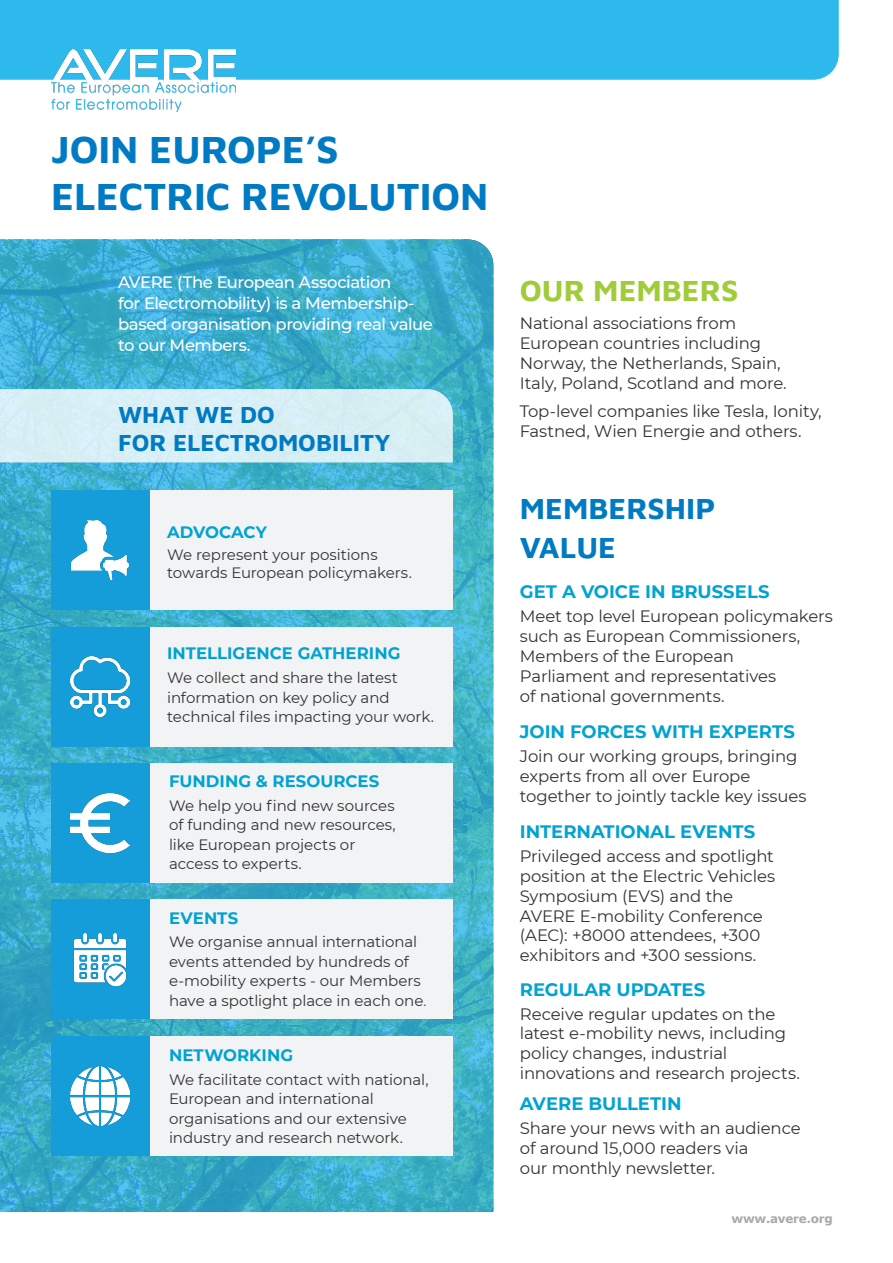
<style>
.page{position:relative;width:893px;height:1263px;background:#fff}
.page>*{position:absolute;margin:0;border:0;box-sizing:border-box;transform-origin:0 0}
.Headline_01{font:700 39px/46.8px "Maven Pro";color:#007bc3}
.Signature_Font{font:700 30px "Maven Pro";color:#007bc3}
.Signature_Font-2{font:700 30px "Maven Pro";color:#a1cc3a}
.Signature_Font-3{font:700 24px "Maven Pro";color:#007bc3}
.Discription_Left{font:700 18px "Montserrat";color:#00a3d1}
.Discription_Left-2{font:16.5px/19.8px "Montserrat";letter-spacing:-.01em;color:#333}
.Body_Text_Style{font:500 16.5px/21px "Montserrat";letter-spacing:-.025em;color:#fff}
.Discription_Left-3{font:700 16.5px "Montserrat";color:#00a3d1}
.Discription_Left-4{font:15px/19.5px "Montserrat";letter-spacing:-.005em;color:#333}
.Headline_01-2{font:700 12px "Verdana";letter-spacing:-.02em;color:#a8a9ad}
.s1{font-size:13.5px}
</style>
<div class="page">
<svg style="left:0;top:240px;width:493px;height:972px;background:#3caeca"></svg>
<div style="left:149px;top:490px;width:304px;height:120px;background:#f2f3f4"></div>
<div style="left:51px;top:490px;width:98px;height:120px;background:#149dd9"></div>
<div style="left:149px;top:627px;width:304px;height:119px;background:#f2f3f4"></div>
<div style="left:51px;top:627px;width:98px;height:119px;background:#149dd9"></div>
<div style="left:149px;top:763px;width:304px;height:120px;background:#f2f3f4"></div>
<div style="left:51px;top:763px;width:98px;height:120px;background:#149dd9"></div>
<div style="left:149px;top:900px;width:304px;height:119px;background:#f2f3f4"></div>
<div style="left:51px;top:900px;width:98px;height:119px;background:#149dd9"></div>
<div style="left:149px;top:1036px;width:304px;height:119px;background:#f2f3f4"></div>
<div style="left:51px;top:1036px;width:98px;height:119px;background:#149dd9"></div>
<img style="left:70px;top:520px;width:60px;height:60px">
<img style="left:70px;top:657px;width:60px;height:59px">
<img style="left:70px;top:793px;width:60px;height:60px">
<img style="left:73px;top:933px;width:54px;height:54px">
<img style="left:70px;top:1066px;width:60px;height:60px">
<div style="left:0;top:389px;width:453px;height:73px;background:#d8eff4"></div>
<div style="left:0;top:0;width:839px;height:80px;background:#2db9ec"></div>
<img style="left:51px;top:49px;width:184px;height:32px">
<img style="left:51px;top:83px;width:184px;height:28px">
<p class="Headline_01" style="left:51px;top:124px;width:439px">JOIN EUROPE’S<br>ELECTRIC REVOLUTION</p>
<p class="Body_Text_Style" style="left:118px;top:271px;width:316px">AVERE (The European Association<br>for Electromobility) is a Membership&shy;based organisation providing real value to our Members.</p>
<p class="Signature_Font-3" style="left:118px;top:398px;width:158px">WHAT WE DO</p>
<p class="Signature_Font-3" style="left:118px;top:427px;width:274px">FOR ELECTROMOBILITY</p>
<p class="Discription_Left-3" style="left:167px;top:520px;width:101px">ADVOCACY</p>
<p class="Discription_Left-4" style="left:167px;top:545px;width:246px;line-height:18px">We represent your positions towards European policymakers.</p>
<p class="Discription_Left-3" style="left:167px;top:642px;width:235px">INTELLIGENCE GATHERING</p>
<p class="Discription_Left-4" style="left:167px;top:667px;width:268px">We collect and share the latest information on key policy and technical files impacting your work.</p>
<p class="Discription_Left-3" style="left:169px;top:769px;width:212px">FUNDING &amp; RESOURCES</p>
<p class="Discription_Left-4" style="left:169px;top:795px;width:228px">We help you find new sources of funding and new resources, like European projects or access to experts.</p>
<p class="Discription_Left-3" style="left:169px;top:906px;width:71px">EVENTS</p>
<p class="Discription_Left-4" style="left:169px;top:932px;width:259px">We organise annual international events attended by hundreds of e-mobility experts - our Members have a spotlight place in each one<span class="s1">.</span></p>
<p class="Discription_Left-3" style="left:169px;top:1043px;width:126px">NETWORKING</p>
<p class="Discription_Left-4" style="left:169px;top:1069px;width:261px">We facilitate contact with national,<br>European and international organisations and our extensive industry and research network.</p>
<p class="Signature_Font-2" style="left:520px;top:270px;width:220px">OUR MEMBERS</p>
<p class="Discription_Left-2" style="left:520px;top:313px;width:268px">National associations from<br>European countries including<br>Norway, the Netherlands, Spain,<br>Italy, Poland, Scotland and more.</p>
<p class="Discription_Left-2" style="left:520px;top:401px;width:303px">Top-level companies like Tesla, Ionity,<br>Fastned, Wien Energie and others.</p>
<p class="Signature_Font" style="left:520px;top:489px;width:197px">MEMBERSHIP</p>
<p class="Signature_Font" style="left:520px;top:528px;width:98px">VALUE</p>
<p class="Discription_Left" style="left:520px;top:579px;width:251px">GET A VOICE IN BRUSSELS</p>
<p class="Discription_Left-2" style="left:520px;top:606px;width:315px">Meet top level European policymakers such as European Commissioners,<br>Members of the European<br>Parliament and representatives<br>of national governments.</p>
<p class="Discription_Left" style="left:520px;top:719px;width:277px">JOIN FORCES WITH EXPERTS</p>
<p class="Discription_Left-2" style="left:520px;top:746px;width:288px">Join our working groups, bringing experts from all over Europe together to jointly tackle key issues</p>
<p class="Discription_Left" style="left:520px;top:819px;width:237px">INTERNATIONAL EVENTS</p>
<p class="Discription_Left-2" style="left:520px;top:846px;width:257px">Privileged access and spotlight position at the Electric Vehicles<br>Symposium (EVS) and the<br>AVERE E-mobility Conference (AEC): +8000 attendees, +300 exhibitors and +300 sessions.</p>
<p class="Discription_Left" style="left:520px;top:976px;width:187px">REGULAR UPDATES</p>
<p class="Discription_Left-2" style="left:520px;top:1003px;width:282px">Receive regular updates on the latest e-mobility news, including policy changes, industrial innovations and research projects.</p>
<p class="Discription_Left" style="left:520px;top:1091px;width:163px">AVERE BULLETIN</p>
<p class="Discription_Left-2" style="left:520px;top:1118px;width:282px">Share your news with an audience of around 15,000 readers via<br>our monthly newsletter.</p>
<p class="Headline_01-2" style="left:731px;top:1210px;width:103px">www.avere.org</p>
</div>
